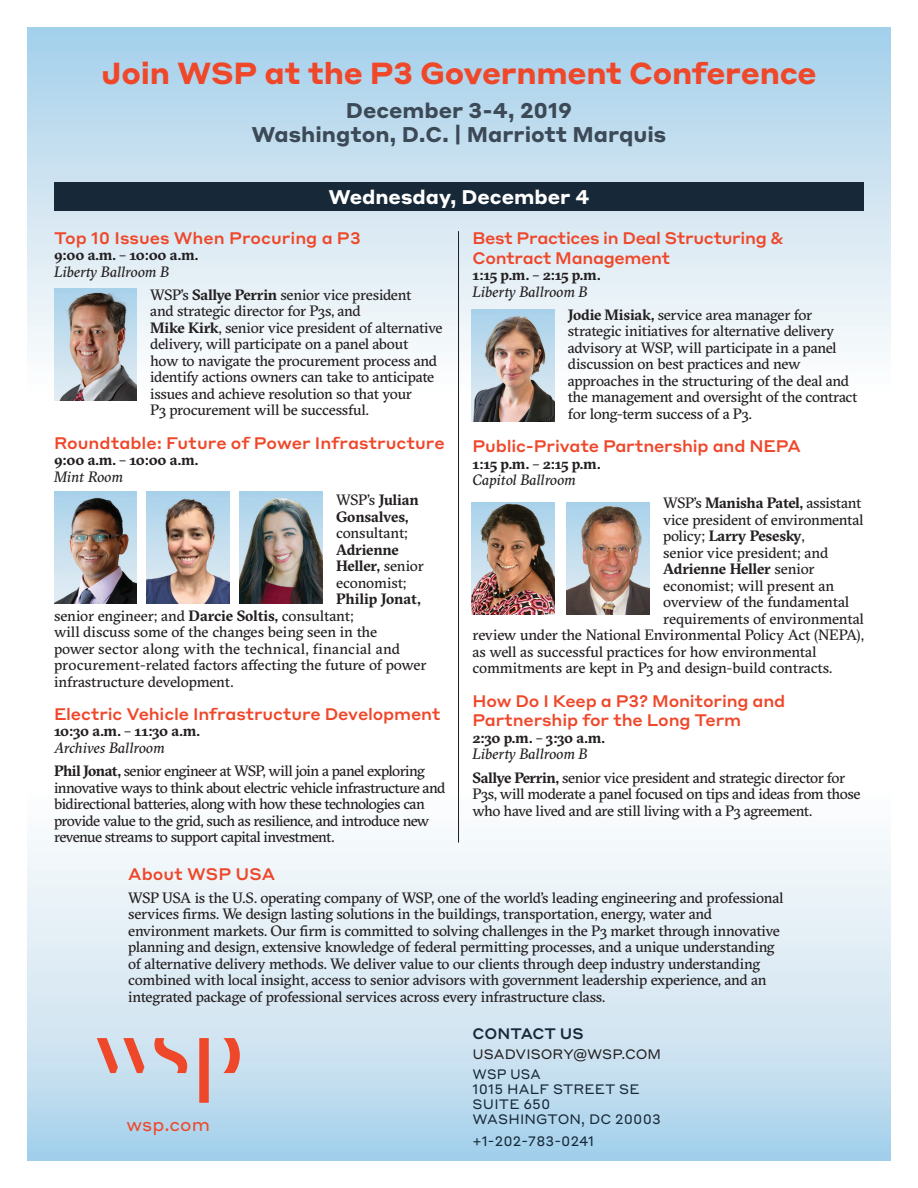
<style>
.page{position:relative;width:918px;height:1188px;background:#fff}
.page>*{position:absolute;margin:0;border:0;box-sizing:border-box;transform-origin:0 0}
.t1{font:700 30px "Styrene A";letter-spacing:-.01em;color:#ef472a}
.t2{font:700 21px/24px "Styrene A";color:#3c4957;text-align:center}
.t3{font:700 19.5px "Styrene A";color:#fff}
.t4{font:18px "Styrene A";color:#ef472a}
.t5{font:500 16.5px/19.8px "Styrene A";letter-spacing:-.01em;color:#ef472a}
.t6{font:15px/16.5px "GT Sectra";letter-spacing:-.02em;color:#231f20}
.t7{font:15px/16.5px "GT Sectra";letter-spacing:-.04em;color:#231f20}
.t8{font:700 15px/16.5px "GT Sectra";letter-spacing:-.015em;color:#231f20}
.t9{font:italic 15px "GT Sectra";color:#231f20}
.t10{font:15px "GT Sectra";color:#231f20}
.t11{font:500 15px "Styrene A";color:#172938}
.t12{font:13.5px/15px "Styrene A";letter-spacing:.01em;color:#172938;scale:.95 1}
.t13{font:13.5px "Styrene A";color:#231f20}
.t14{font:13.5px "Styrene A";letter-spacing:.01em;color:#172938}
.s1{font-style:italic}
.s2{font-weight:700}
.s3{font-weight:400}
</style>
<div class="page">
<div style="left:27px;top:27px;width:864px;height:373px;background:linear-gradient(to bottom,#a5cfea,#fffffd)"></div>
<div style="left:27px;top:788px;width:864px;height:373px;background:linear-gradient(to bottom,#fffffe,#afd4eb)"></div>
<img style="left:472px;top:503px;width:82px;height:112px">
<img style="left:567px;top:503px;width:83px;height:112px">
<img style="left:54px;top:288px;width:83px;height:112px">
<img style="left:54px;top:491px;width:83px;height:112px">
<img style="left:147px;top:491px;width:83px;height:112px">
<img style="left:240px;top:491px;width:83px;height:112px">
<img style="left:472px;top:310px;width:82px;height:112px">
<div style="left:54px;top:183px;width:810px;height:28px;background:#172938"></div>
<hr style="left:458px;top:231px;width:1px;height:612px;background:#231f20">
<svg style="left:223px;top:1038px;width:17px;height:35px"></svg>
<svg style="left:97px;top:1038px;width:47px;height:35px;background:#daa3a0"></svg>
<svg style="left:199px;top:1038px;width:10px;height:65px"></svg>
<svg style="left:154px;top:1038px;width:33px;height:35px"></svg>
<h1 class="t1" style="left:101px;top:47px;width:717px">Join WSP at the P3 Government Conference</h1>
<h2 class="t2" style="left:252px;top:96px;width:416px">December 3-4, 2019<br>Washington, D.C. | Marriott Marquis</h2>
<h3 class="t3" style="left:328px;top:180px;width:263px">Wednesday, December 4</h3>
<p class="t5" style="left:54px;top:227px;width:308px">Top 10 Issues When Procuring a P3</p>
<p class="t8" style="left:54px;top:247px;width:146px">9:00 a.m. – 10:00 a.m.</p>
<p class="t6" style="left:150px;top:260px;width:263px;line-height:23.2px;text-indent:-96px"><span class="s1">Liberty Ballroom B<br></span>WSP’s <span class="s2">Sallye Perrin</span> senior vice president</p>
<p class="t6" style="left:150px;top:303px;width:294px">and strategic director for P3s, and<br><span class="s2">Mike Kirk</span>, senior vice president of alternative delivery, will participate on a panel about<br>how to navigate the procurement process and identify actions owners can take to anticipate issues and achieve resolution so that your<br>P3 procurement will be successful.</p>
<p class="t5" style="left:54px;top:432px;width:392px">Roundtable: Future of Power Infrastructure</p>
<p class="t8" style="left:54px;top:452px;width:146px">9:00 a.m. – 10:00 a.m.</p>
<p class="t9" style="left:54px;top:468px;width:70px">Mint Room</p>
<p class="t8" style="left:336px;top:492px;width:84px"><span class="s3">WSP’s</span> Julian<br>Gonsalves,</p>
<p class="t10" style="left:336px;top:524px;width:74px">consultant;</p>
<p class="t6" style="left:336px;top:541px;width:89px"><span class="s2">Adrienne<br>Heller,</span> senior economist;</p>
<p class="t6" style="left:54px;top:591px;width:374px;text-indent:282px"><span class="s2">Philip Jonat, </span>senior engineer; and <span class="s2">Darcie Soltis,</span> consultant;<br>will discuss some of the changes being seen in the<br>power sector along with the technical, financial and procurement-related factors affecting the future of power infrastructure development.</p>
<p class="t5" style="left:54px;top:703px;width:388px">Electric Vehicle Infrastructure Development</p>
<p class="t8" style="left:54px;top:723px;width:147px">10:30 a.m. – 11:30 a.m.</p>
<p class="t6" style="left:54px;top:736px;width:372px;line-height:23.2px"><span class="s1">Archives Ballroom<br></span><span class="s2">Phil Jonat,</span> senior engineer at WSP, will join a panel exploring</p>
<p class="t7" style="left:54px;top:779px;width:393px">innovative ways to think about electric vehicle infrastructure and bidirectional batteries, along with how these technologies can provide value to the grid, such as resilience, and introduce new revenue streams to support capital investment.</p>
<p class="t5" style="left:472px;top:227px;width:313px">Best Practices in Deal Structuring &amp;<br>Contract Management</p>
<p class="t8" style="left:472px;top:267px;width:129px">1:15 p.m. – 2:15 p.m.</p>
<p class="t6" style="left:568px;top:280px;width:246px;line-height:23.2px;text-indent:-95px"><span class="s1">Liberty Ballroom B<br></span><span class="s2">Jodie Misiak,</span> service area manager for</p>
<p class="t6" style="left:568px;top:323px;width:291px">strategic initiatives for alternative delivery advisory at WSP, will participate in a panel discussion on best practices and new approaches in the structuring of the deal and the management and oversight of the contract for long-term success of a P3.</p>
<p class="t5" style="left:472px;top:435px;width:330px">Public-Private Partnership and NEPA</p>
<p class="t8" style="left:472px;top:455px;width:129px">1:15 p.m. – 2:15 p.m.</p>
<p class="t9" style="left:472px;top:471px;width:105px">Capitol Ballroom</p>
<p class="t6" style="left:663px;top:495px;width:200px">WSP’s <span class="s2">Manisha Patel,</span> assistant</p>
<p class="t6" style="left:663px;top:512px;width:202px">vice president of environmental</p>
<p class="t8" style="left:663px;top:528px;width:143px"><span class="s3">policy;</span> Larry Pesesky<span class="s3">,</span></p>
<p class="t6" style="left:663px;top:545px;width:167px">senior vice president; and</p>
<p class="t8" style="left:663px;top:561px;width:153px">Adrienne Heller <span class="s3">senior</span></p>
<p class="t6" style="left:663px;top:578px;width:173px">economist; will present an</p>
<p class="t6" style="left:663px;top:594px;width:188px">overview of the fundamental</p>
<p class="t6" style="left:663px;top:611px;width:202px">requirements of environmental</p>
<p class="t6" style="left:472px;top:627px;width:393px">review under the National Environmental Policy Act (NEPA),</p>
<p class="t6" style="left:472px;top:644px;width:346px">as well as successful practices for how environmental</p>
<p class="t6" style="left:472px;top:660px;width:361px">commitments are kept in P3 and design-build contracts.</p>
<p class="t5" style="left:472px;top:689px;width:314px">How Do I Keep a P3? Monitoring and<br>Partnership for the Long Term</p>
<p class="t8" style="left:472px;top:729px;width:134px">2:30 p.m. – 3:30 a.m.</p>
<p class="t6" style="left:472px;top:743px;width:374px;line-height:23.2px"><span class="s1">Liberty Ballroom B<br></span><span class="s2">Sallye Perrin,</span> senior vice president and strategic director for</p>
<p class="t6" style="left:472px;top:786px;width:390px">P3s, will moderate a panel focused on tips and ideas from those who have lived and are still living with a P3 agreement.</p>
<p class="t5" style="left:128px;top:862px;width:149px">About WSP USA</p>
<p class="t6" style="left:128px;top:890px;width:657px">WSP USA is the U.S. operating company of WSP, one of the world’s leading engineering and professional services firms. We design lasting solutions in the buildings, transportation, energy, water and environment markets. Our firm is committed to solving challenges in the P3 market through innovative planning and design, extensive knowledge of federal permitting processes, and a unique understanding of alternative delivery methods. We deliver value to our clients through deep industry understanding combined with local insight, access to senior advisors with government leadership experience, and an integrated package of professional services across every infrastructure class.</p>
<p class="t11" style="left:472px;top:1020px;width:113px">CONTACT US</p>
<p class="t13" style="left:472px;top:1043px;width:190px">USADVISORY@WSP.COM</p>
<p class="t12" style="left:473px;top:1066px;width:200px">WSP USA<br>1015 HALF STREET SE<br>SUITE 650<br>WASHINGTON, DC 20003</p>
<p class="t14" style="left:473px;top:1130px;width:123px">+1-202-783-0241</p>
<p class="t4" style="left:127px;top:1109px;width:85px">wsp.com</p>
</div>
